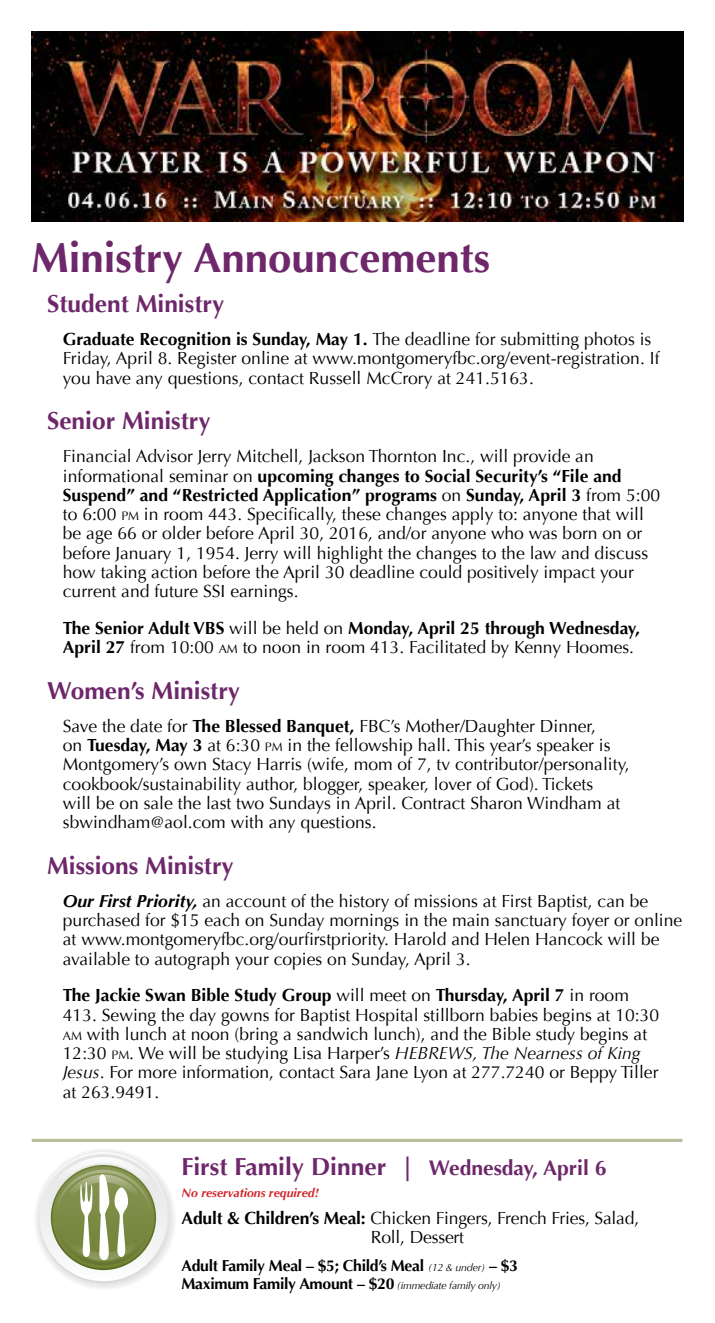
<style>
.page{position:relative;width:715px;height:1323px;background:#fff}
.page>*{position:absolute;margin:0;border:0;box-sizing:border-box;transform-origin:0 0}
.t1{font:700 42px "Optima";color:#6d276a}
.t2{font:700 24.68px "Optima";color:#6d276a}
.t3{font:700 24.5px "Optima";color:#6d276a}
.t4{font:17.5px/19.2px "Optima";color:#000}
.t5{font:700 15.75px/17.5px "Optima";letter-spacing:-.02em;color:#000}
.t6{font:italic 700 12.25px "Optima";color:#d2232a}
.s1{font-weight:700}
.s2{font-size:12.25px}
.s3{font-weight:700;font-style:italic}
.s4{font-style:italic}
.s5{font-size:21px}
.s6{font-weight:400;font-style:italic;font-size:10.5px}
</style>
<div class="page">
<div style="left:34px;top:1148px;width:142px;height:142px;background:#faf9f9;border-radius:50%"></div>
<div style="left:36px;top:1150px;width:138px;height:138px;background:#ebecea;border-radius:50%"></div>
<svg style="left:38px;top:1152px;width:131px;height:131px"></svg>
<svg style="left:40px;top:1154px;width:127px;height:127px"></svg>
<svg style="left:52px;top:1167px;width:102px;height:102px"></svg>
<svg style="left:55px;top:1157px;width:96px;height:108px"></svg>
<hr style="left:32px;top:1139px;width:650px;height:3px;background:#b8bc9b">
<img style="left:32px;top:31px;width:651px;height:191px">
<h1 class="t1" style="left:31px;top:233px;width:460px">Ministry Announcements</h1>
<h3 class="t3" style="left:47px;top:289px;width:178px">Student Ministry</h3>
<p class="t4" style="left:63px;top:330px;width:597px"><span class="s1">Graduate Recognition is Sunday, May 1.</span> The deadline for submitting photos is<br>Friday, April 8. Register online at www.montgomeryfbc.org/event-registration. If you have any questions, contact Russell McCrory at 241.5163.</p>
<h3 class="t3" style="left:47px;top:407px;width:165px">Senior Ministry</h3>
<p class="t4" style="left:63px;top:447px;width:598px">Financial Advisor Jerry Mitchell, Jackson Thornton Inc., will provide an informational seminar on <span class="s1">upcoming changes to Social Security’s “File and Suspend” and “Restricted Application” programs</span> on <span class="s1">Sunday, April 3</span> from 5:00 to 6:00 <span class="s2">PM</span> in room 443. Specifically, these changes apply to: anyone that will be age 66 or older before April 30, 2016, and/or anyone who was born on or before January 1, 1954. Jerry will highlight the changes to the law and discuss how taking action before the April 30 deadline could positively impact your current and future SSI earnings.</p>
<p class="t4" style="left:63px;top:619px;width:578px"><span class="s1">The Senior Adult VBS</span> will be held on <span class="s1">Monday, April 25 through Wednesday,<br>April 27</span> from 10:00 <span class="s2">AM</span> to noon in room 413. Facilitated by Kenny Hoomes.</p>
<h3 class="t3" style="left:47px;top:676px;width:194px">Women’s Ministry</h3>
<p class="t4" style="left:63px;top:717px;width:568px">Save the date for <span class="s1">The Blessed Banquet,</span> FBC’s Mother/Daughter Dinner,<br>on <span class="s1">Tuesday, May 3</span> at 6:30 <span class="s2">PM</span> in the fellowship hall. This year’s speaker is Montgomery’s own Stacy Harris (wife, mom of 7, tv contributor/personality, cookbook/sustainability author, blogger, speaker, lover of God). Tickets<br>will be on sale the last two Sundays in April. Contract Sharon Windham at sbwindham@aol.com with any questions.</p>
<h3 class="t3" style="left:47px;top:851px;width:188px">Missions Ministry</h3>
<p class="t4" style="left:63px;top:892px;width:620px"><span class="s3">Our First Priority,</span> an account of the history of missions at First Baptist, can be purchased for $15 each on Sunday mornings in the main sanctuary foyer or online at www.montgomeryfbc.org/ourfirstpriority. Harold and Helen Hancock will be available to autograph your copies on Sunday, April 3.</p>
<p class="t4" style="left:63px;top:986px;width:597px"><span class="s1">The Jackie Swan Bible Study Group</span> will meet on <span class="s1">Thursday, April 7</span> in room 413. Sewing the day gowns for Baptist Hospital stillborn babies begins at 10:30<br><span class="s2">AM</span> with lunch at noon (bring a sandwich lunch), and the Bible study begins at 12:30 <span class="s2">PM</span>. We will be studying Lisa Harper’s <span class="s4">HEBREWS, The Nearness of King Jesus</span>. For more information, contact Sara Jane Lyon at 277.7240 or Beppy Tiller at 263.9491.</p>
<h2 class="t2" style="left:181px;top:1152px;width:426px">First Family Dinner | <span class="s5">Wednesday, April 6</span></h2>
<p class="t6" style="left:181px;top:1186px;width:139px">No reservations required!</p>
<p class="t4" style="left:370px;top:1208px;width:270px;text-indent:-189px"><span class="s1">Adult &amp; Children’s Meal:</span> Chicken Fingers, French Fries, Salad,<br>Roll, Dessert</p>
<p class="t5" style="left:181px;top:1257px;width:338px">Adult Family Meal – $5; Child’s Meal <span class="s6">(12 &amp; under)</span> – $3<br>Maximum Family Amount – $20 <span class="s6">(immediate family only)</span></p>
</div>
